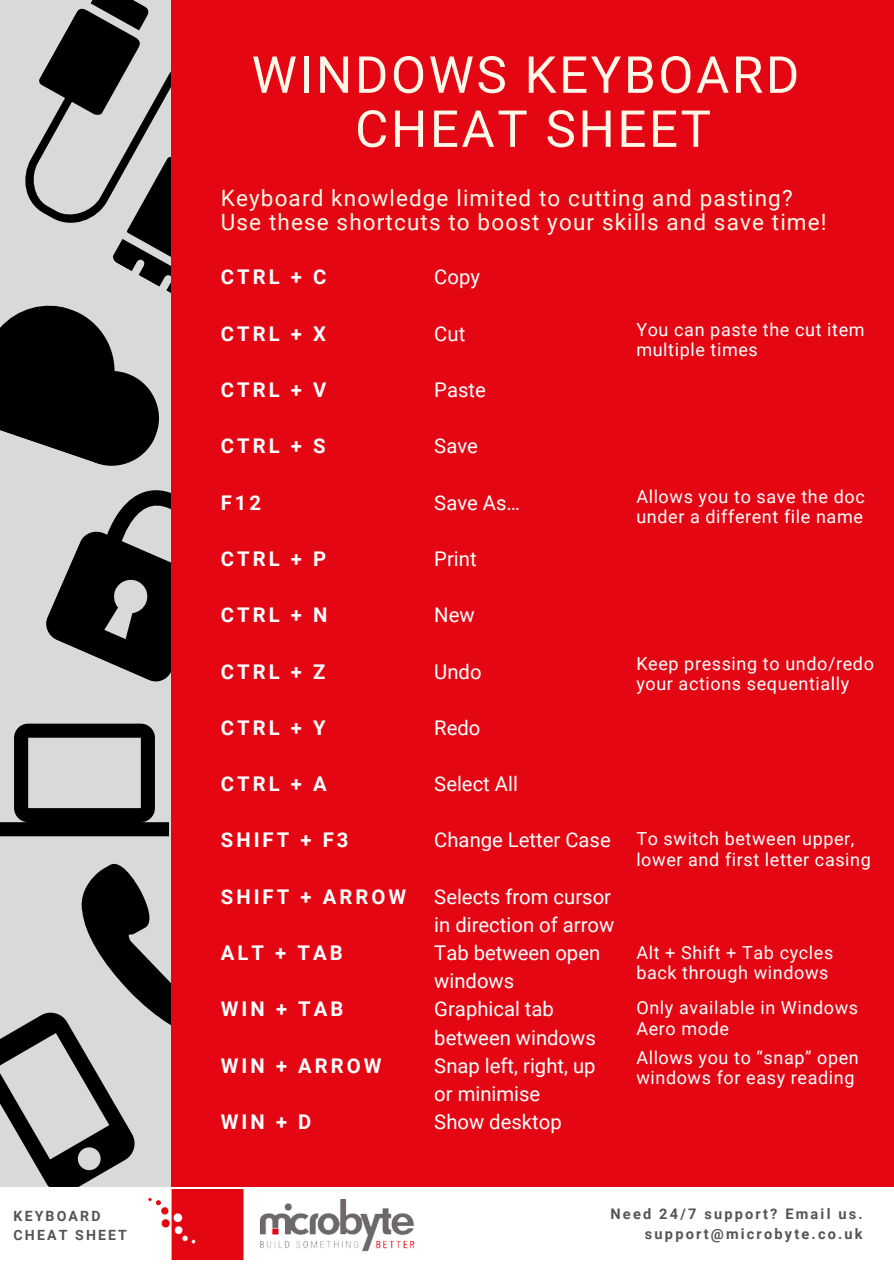
<style>
.page{position:relative;width:894px;height:1264px;background:#fff}
.page>*{position:absolute;margin:0;border:0;box-sizing:border-box;transform-origin:0 0}
.t1{font:51px/54px "Roboto";letter-spacing:.05em;color:#fff8e9;text-align:center}
.t2{font:22.5px/23.7px "Roboto";letter-spacing:.05em;color:#fff8e9}
.t3{font:20.25px/28.2px "Roboto";color:#fff}
.t4{font:700 20.25px "Roboto";letter-spacing:.15em;color:#fff}
.t5{font:18px/20.2px "Roboto";letter-spacing:.035em;color:#fff}
.t6{font:700 14.55px/20px "Roboto";letter-spacing:.15em;color:#545454;text-align:right}
.t7{font:700 14.1px/19.4px "Roboto";letter-spacing:.15em;color:#545454}
</style>
<div class="page">
<svg style="left:0;top:0;width:171px;height:239px;background:#9a9a9a"></svg>
<div style="left:171px;top:0;width:722px;height:1187px;background:#e40613"></div>
<svg style="left:0;top:239px;width:236px;height:448px;background:#975a5e"></svg>
<svg style="left:0;top:863px;width:255px;height:324px;background:#b57074"></svg>
<svg style="left:0;top:723px;width:169px;height:113px;background:#7c7c7c"></svg>
<img style="left:148px;top:1189px;width:267px;height:70px">
<h1 class="t1" style="left:251px;top:48px;width:549px">WINDOWS KEYBOARD<br>CHEAT SHEET</h1>
<p class="t2" style="left:221px;top:186px;width:607px">Keyboard knowledge limited to cutting and pasting?<br>Use these shortcuts to boost your skills and save time!</p>
<p class="t4" style="left:221px;top:265px;width:107px">CTRL + C</p>
<p class="t4" style="left:221px;top:322px;width:107px">CTRL + X</p>
<p class="t3" style="left:434px;top:263px;width:47px">Copy</p>
<p class="t3" style="left:434px;top:319px;width:32px">Cut</p>
<p class="t5" style="left:636px;top:320px;width:230px">You can paste the cut item multiple times</p>
<p class="t4" style="left:221px;top:378px;width:107px">CTRL + V</p>
<p class="t3" style="left:434px;top:376px;width:53px">Paste</p>
<p class="t4" style="left:221px;top:434px;width:106px">CTRL + S</p>
<p class="t3" style="left:434px;top:432px;width:45px">Save</p>
<p class="t4" style="left:221px;top:491px;width:42px">F12</p>
<p class="t3" style="left:434px;top:488px;width:87px">Save As…</p>
<p class="t5" style="left:636px;top:486px;width:230px">Allows you to save the doc under a different file name</p>
<p class="t4" style="left:221px;top:547px;width:107px">CTRL + P</p>
<p class="t3" style="left:434px;top:545px;width:44px">Print</p>
<p class="t4" style="left:221px;top:603px;width:108px">CTRL + N</p>
<p class="t3" style="left:434px;top:601px;width:42px">New</p>
<p class="t4" style="left:221px;top:659px;width:106px">CTRL + Z</p>
<p class="t3" style="left:434px;top:657px;width:49px">Undo</p>
<p class="t5" style="left:636px;top:653px;width:239px">Keep pressing to undo/redo your actions sequentially</p>
<p class="t4" style="left:221px;top:716px;width:106px">CTRL + Y</p>
<p class="t3" style="left:434px;top:713px;width:48px">Redo</p>
<p class="t4" style="left:221px;top:772px;width:107px">CTRL + A</p>
<p class="t3" style="left:434px;top:770px;width:85px">Select All</p>
<p class="t4" style="left:221px;top:828px;width:129px">SHIFT + F3</p>
<p class="t4" style="left:221px;top:885px;width:187px">SHIFT + ARROW</p>
<p class="t4" style="left:221px;top:941px;width:123px">ALT + TAB</p>
<p class="t4" style="left:221px;top:997px;width:124px">WIN + TAB</p>
<p class="t4" style="left:221px;top:1053px;width:162px">WIN + ARROW</p>
<p class="t4" style="left:221px;top:1110px;width:92px">WIN + D</p>
<p class="t3" style="left:434px;top:826px;width:178px">Change Letter Case</p>
<p class="t3" style="left:434px;top:882px;width:181px">Selects from cursor in direction of arrow<br>Tab between open windows<br>Graphical tab between windows<br>Snap left, right, up or minimise<br>Show desktop</p>
<p class="t5" style="left:636px;top:829px;width:236px">To switch between upper, lower and first letter casing</p>
<p class="t5" style="left:636px;top:942px;width:198px">Alt + Shift + Tab cycles back through windows</p>
<p class="t5" style="left:636px;top:997px;width:223px">Only available in Windows<br>Aero mode</p>
<p class="t5" style="left:636px;top:1047px;width:224px">Allows you to “snap” open windows for easy reading</p>
<p class="t7" style="left:14px;top:1206px;width:115px">KEYBOARD<br>CHEAT SHEET</p>
<p class="t6" style="left:610px;top:1203px;width:254px">Need 24/7 support? Email us. support@microbyte.co.uk</p>
</div>
